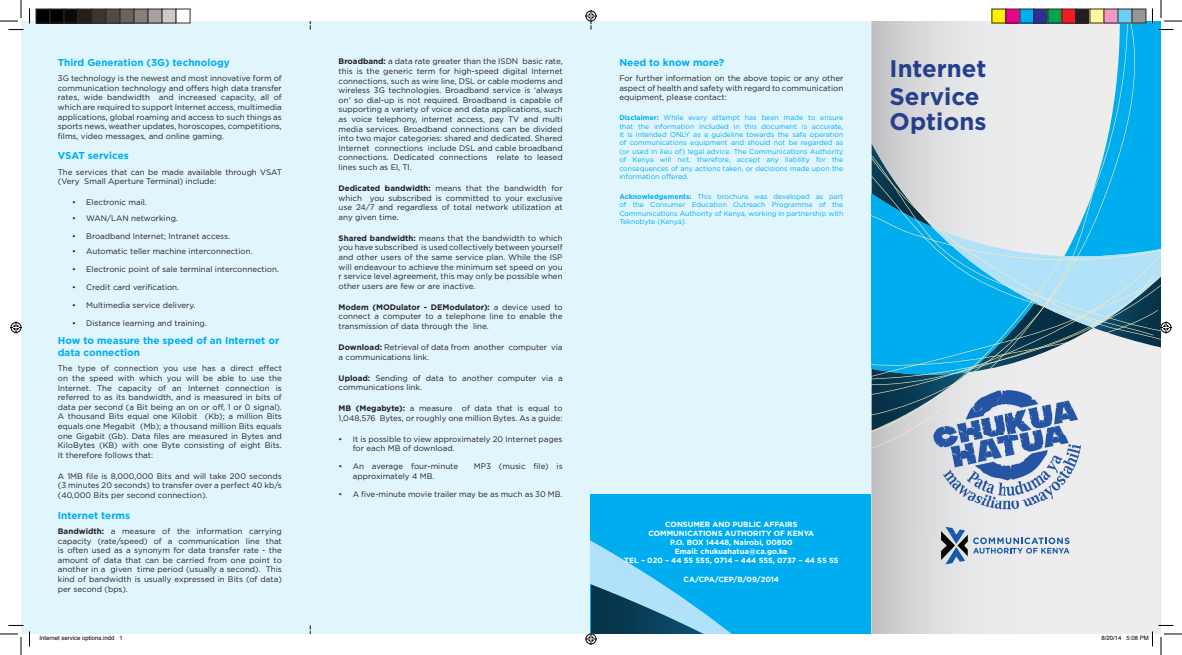
<style>
.page{position:relative;width:1182px;height:655px;background:#fff}
.page>*{position:absolute;margin:0;border:0;box-sizing:border-box;transform-origin:0 0}
.t1{font:700 24px/27.8px "Gotham";color:#253f8e}
.t2{font:700 10px/12px "Gotham";color:#00aeef}
.t3{font:8px/9.6px "Gotham";color:#231f20;text-align:justify}
.t4{font:700 7.5px/9px "Gotham";color:#fff;text-align:center}
.t5{font:7px/8.4px "Gotham";color:#00aeef;text-align:justify}
.t6{font:6px "Helvetica";color:#000}
.s1{font-weight:700}
</style>
<div class="page">
<div style="left:21px;top:21px;width:853px;height:612px;background:#e1f5fd"></div>
<div style="left:591px;top:494px;width:280px;height:139px;background:#00aeef"></div>
<svg style="left:871px;top:430px;width:289px;height:203px"></svg>
<svg style="left:973px;top:537px;width:96px;height:16px"></svg>
<img style="left:911px;top:454px;width:188px;height:79px">
<svg style="left:941px;top:526px;width:26px;height:38px"></svg>
<svg style="left:871px;top:442px;width:248px;height:12px"></svg>
<svg style="left:871px;top:430px;width:262px;height:12px"></svg>
<svg style="left:871px;top:21px;width:278px;height:123px;fill:#e7e8ed"></svg>
<svg style="left:0;top:0;width:30px;height:30px"></svg>
<svg style="left:0;top:625px;width:30px;height:29px"></svg>
<svg style="left:1151px;top:0;width:31px;height:30px"></svg>
<svg style="left:585px;top:10px;width:12px;height:20px"></svg>
<svg style="left:585px;top:511px;width:161px;height:133px"></svg>
<svg style="left:10px;top:321px;width:12px;height:12px"></svg>
<svg style="left:871px;top:144px;width:301px;height:286px"></svg>
<div style="left:36px;top:9px;width:14px;height:14px;background:#000"></div>
<div style="left:36px;top:9px;width:15px;height:15px;border:1px solid #302a28"></div>
<div style="left:50px;top:9px;width:14px;height:14px;background:#000"></div>
<div style="left:50px;top:9px;width:15px;height:15px;border:1px solid #302a28"></div>
<div style="left:64px;top:9px;width:14px;height:14px;background:#0c0806"></div>
<div style="left:64px;top:9px;width:15px;height:15px;border:1px solid #302a28"></div>
<div style="left:78px;top:9px;width:14px;height:14px;background:#241e1b"></div>
<div style="left:78px;top:9px;width:15px;height:15px;border:1px solid #302a28"></div>
<div style="left:92px;top:9px;width:14px;height:14px;background:#3b3532"></div>
<div style="left:92px;top:9px;width:15px;height:15px;border:1px solid #302a28"></div>
<div style="left:106px;top:9px;width:14px;height:14px;background:#524a47"></div>
<div style="left:106px;top:9px;width:15px;height:15px;border:1px solid #302a28"></div>
<div style="left:120px;top:9px;width:14px;height:14px;background:#6b6360"></div>
<div style="left:120px;top:9px;width:15px;height:15px;border:1px solid #302a28"></div>
<div style="left:134px;top:9px;width:14px;height:14px;background:#867f7c"></div>
<div style="left:134px;top:9px;width:15px;height:15px;border:1px solid #302a28"></div>
<div style="left:148px;top:9px;width:14px;height:14px;background:#a7a2a0"></div>
<div style="left:148px;top:9px;width:15px;height:15px;border:1px solid #302a28"></div>
<div style="left:162px;top:9px;width:14px;height:14px;background:#cdc9c8"></div>
<div style="left:162px;top:9px;width:15px;height:15px;border:1px solid #302a28"></div>
<div style="left:176px;top:9px;width:14px;height:14px;background:#fff"></div>
<div style="left:992px;top:9px;width:14px;height:14px;background:#fff101"></div>
<div style="left:1006px;top:9px;width:14px;height:14px;background:#ed028c"></div>
<div style="left:1020px;top:9px;width:14px;height:14px;background:#00aeef"></div>
<div style="left:1034px;top:9px;width:14px;height:14px;background:#2e3092"></div>
<div style="left:1033px;top:9px;width:15px;height:15px;border:1px solid #302a28"></div>
<div style="left:1048px;top:9px;width:14px;height:14px;background:#00a54f"></div>
<div style="left:1047px;top:9px;width:15px;height:15px;border:1px solid #302a28"></div>
<div style="left:1062px;top:9px;width:14px;height:14px;background:#ee1d23"></div>
<div style="left:1076px;top:9px;width:14px;height:14px;background:#231f20"></div>
<div style="left:1075px;top:9px;width:15px;height:15px;border:1px solid #302a28"></div>
<div style="left:1090px;top:9px;width:14px;height:14px;background:#fff79a"></div>
<div style="left:1104px;top:9px;width:14px;height:14px;background:#f499c2"></div>
<div style="left:1118px;top:9px;width:14px;height:14px;background:#6bcff6"></div>
<div style="left:1132px;top:9px;width:14px;height:14px;background:#939598"></div>
<div style="left:1131px;top:9px;width:15px;height:15px;border:1px solid #302a28"></div>
<svg style="left:1101px;top:624px;width:81px;height:30px"></svg>
<p class="t2" style="left:58px;top:56px;width:173px">Third Generation (3G) technology</p>
<p class="t3" style="left:58px;top:73px;width:225px">3G technology is the newest and most innovative form of communication technology and offers high data transfer rates, wide bandwidth and increased capacity, all of which are required to support Internet access, multimedia applications, global roaming and access to such things as sports news, weather updates, horoscopes, competitions, films, video messages, and online gaming.</p>
<p class="t2" style="left:58px;top:150px;width:73px">VSAT services</p>
<p class="t3" style="left:58px;top:167px;width:225px">The services that can be made available through VSAT (Very Small Aperture Terminal) include:</p>
<p class="t3" style="left:72px;top:197px;width:76px">• Electronic mail.</p>
<p class="t3" style="left:72px;top:213px;width:107px">• WAN/LAN networking.</p>
<p class="t3" style="left:72px;top:231px;width:159px">• Broadband Internet; Intranet access.</p>
<p class="t3" style="left:72px;top:246px;width:182px">• Automatic teller machine interconnection.</p>
<p class="t3" style="left:72px;top:264px;width:208px">• Electronic point of sale terminal interconnection.</p>
<p class="t3" style="left:72px;top:282px;width:109px">• Credit card verification.</p>
<p class="t3" style="left:72px;top:300px;width:125px">• Multimedia service delivery.</p>
<p class="t3" style="left:72px;top:318px;width:136px">• Distance learning and training.</p>
<p class="t2" style="left:58px;top:334px;width:223px">How to measure the speed of an Internet or data connection</p>
<p class="t3" style="left:58px;top:363px;width:225px">The type of connection you use has a direct effect on the speed with which you will be able to use the Internet. The capacity of an Internet connection is referred to as its bandwidth, and is measured in bits of data per second (a Bit being an on or off, 1 or 0 signal).<br>A thousand Bits equal one Kilobit (Kb); a million Bits equals one Megabit (Mb); a thousand million Bits equals one Gigabit (Gb). Data files are measured in Bytes and KiloBytes (KB) with one Byte consisting of eight Bits.<br>It therefore follows that:</p>
<p class="t3" style="left:58px;top:471px;width:225px">A 1MB file is 8,000,000 Bits and will take 200 seconds (3 minutes 20 seconds) to transfer over a perfect 40 kb/s (40,000 Bits per second connection).</p>
<p class="t2" style="left:58px;top:508px;width:74px">Internet terms</p>
<p class="t3" style="left:58px;top:526px;width:225px"><span class="s1">Bandwidth:</span> a measure of the information carrying capacity (rate/speed) of a communication line that is often used as a synonym for data transfer rate - the amount of data that can be carried from one point to another in a given time period (usually a second). This kind of bandwidth is usually expressed in Bits (of data) per second (bps).</p>
<p class="t3" style="left:338px;top:56px;width:225px"><span class="s1">Broadband:</span> a data rate greater than the ISDN basic rate, this is the generic term for high-speed digital Internet connections, such as wire line, DSL or cable modems and wireless 3G technologies. Broadband service is ‘always on’ so dial-up is not required. Broadband is capable of supporting a variety of voice and data applications, such as voice telephony, internet access, pay TV and multi media services. Broadband connections can be divided into two major categories: shared and dedicated. Shared Internet connections include DSL and cable broadband connections. Dedicated connections relate to leased lines such as El, Tl.</p>
<p class="t3" style="left:338px;top:183px;width:225px"><span class="s1">Dedicated bandwidth:</span> means that the bandwidth for which you subscribed is committed to your exclusive use 24/7 and regardless of total network utilization at any given time.</p>
<p class="t3" style="left:338px;top:233px;width:225px"><span class="s1">Shared bandwidth:</span> means that the bandwidth to which you have subscribed is used collectively between yourself and other users of the same service plan. While the ISP will endeavour to achieve the minimum set speed on you r service level agreement, this may only be possible when other users are few or are inactive.</p>
<p class="t3" style="left:338px;top:302px;width:225px"><span class="s1">Modem (MODulator - DEModulator):</span> a device used to connect a computer to a telephone line to enable the transmission of data through the line.</p>
<p class="t3" style="left:338px;top:342px;width:225px"><span class="s1">Download:</span> Retrieval of data from another computer via a communications link.</p>
<p class="t3" style="left:338px;top:372px;width:225px"><span class="s1">Upload:</span> Sending of data to another computer via a communications link.</p>
<p class="t3" style="left:338px;top:403px;width:225px"><span class="s1">MB (Megabyte):</span> a measure of data that is equal to<br>1,048,576 Bytes, or roughly one million Bytes. As a guide:</p>
<p class="t3" style="left:353px;top:433px;width:211px;text-indent:-14px">• It is possible to view approximately 20 Internet pages for each MB of download.</p>
<p class="t3" style="left:338px;top:461px;width:121px">• An average four-minute</p>
<p class="t3" style="left:474px;top:461px;width:90px">MP3 (music file) is</p>
<p class="t3" style="left:353px;top:471px;width:83px">approximately 4 MB.</p>
<p class="t3" style="left:338px;top:489px;width:225px">• A five-minute movie trailer may be as much as 30 MB.</p>
<p class="t2" style="left:619px;top:56px;width:107px">Need to know more?</p>
<p class="t3" style="left:619px;top:73px;width:225px">For further information on the above topic or any other aspect of health and safety with regard to communication equipment, please contact:</p>
<p class="t5" style="left:619px;top:113px;width:225px"><span class="s1">Disclaimer:</span> While every attempt has been made to ensure that the information included in this document is accurate, it is intended ONLY as a guideline towards the safe operation of communications equipment and should not be regarded as (or used in lieu of) legal advice. The Communications Authority of Kenya will not, therefore, accept any liability for the consequences of any actions taken, or decisions made upon the information offered.</p>
<p class="t5" style="left:619px;top:192px;width:225px"><span class="s1">Acknowledgements:</span> This brochure was developed as part of the Consumer Education Outreach Programme of the Communications Authority of Kenya, working in partnership with Teknobyte (Kenya).</p>
<h1 class="t1" style="left:889px;top:55px;width:98px">Internet<br>Service</h1>
<h1 class="t1" style="left:889px;top:107px;width:98px">Options</h1>
<p class="t4" style="left:624px;top:519px;width:216px">CONSUMER AND PUBLIC AFFAIRS<br>COMMUNICATIONS AUTHORITY OF KENYA<br>P.O. BOX 14448, Nairobi, 00800<br>Email: chukuahatua@ca.go.ke<br>TEL – 020 – 44 55 555, 0714 – 444 555, 0737 – 44 55 55</p>
<p class="t4" style="left:683px;top:574px;width:97px">CA/CPA/CEP/B/09/2014</p>
<p class="t6" style="left:40px;top:633px;width:85px">Internet service options.indd 1</p>
<p class="t6" style="left:1101px;top:633px;width:49px">8/20/14 5:08 PM</p>
</div>
